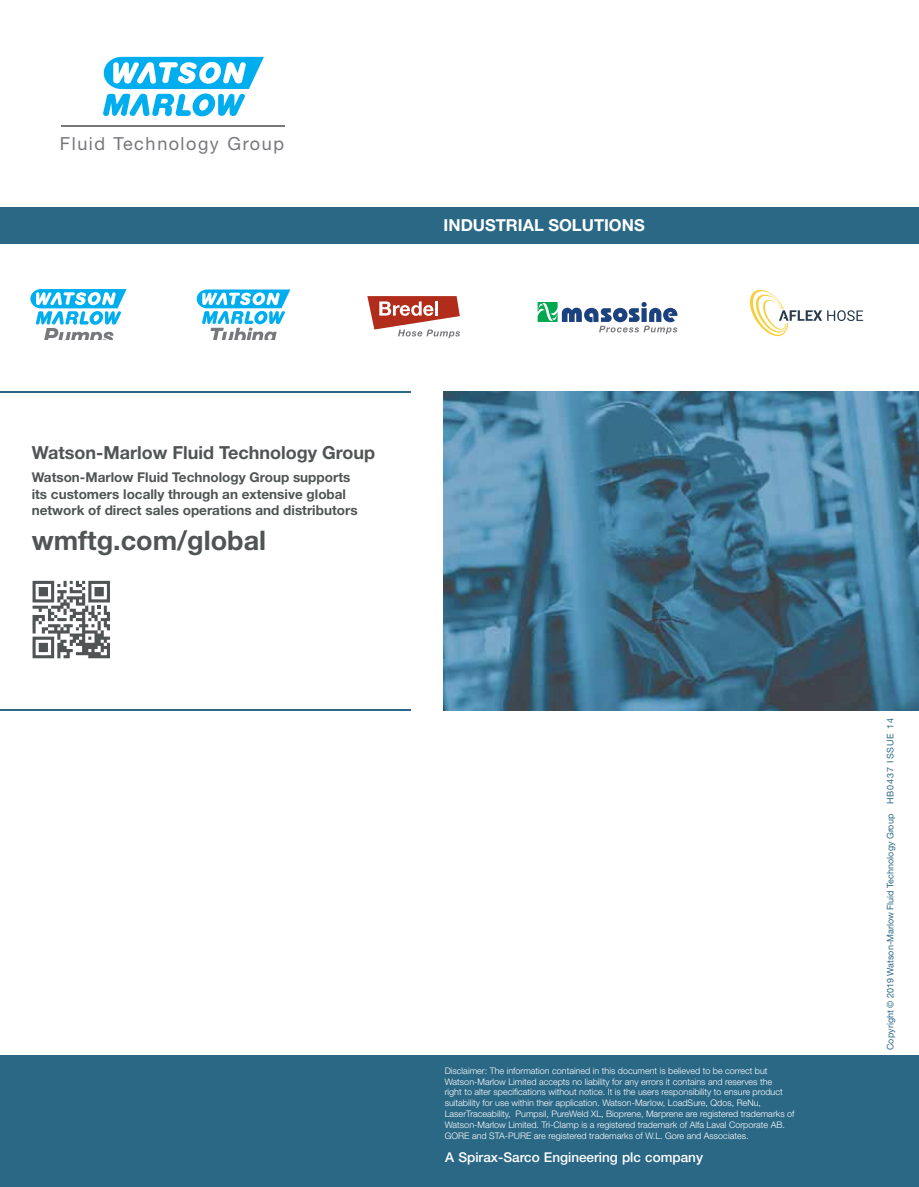
<style>
.page{position:relative;width:919px;height:1187px;background:#fff}
.page>*{position:absolute;margin:0;border:0;box-sizing:border-box;transform-origin:0 0}
.t1{font:700 27px "Helvetica Neue LT Std";color:#515455}
.t2{font:700 18px "Helvetica Neue LT Std";color:#515455}
.t3{font:18px "Helvetica Neue LT Std";letter-spacing:.08em;color:#77787b}
.t4{font:700 16.5px "Helvetica Neue LT Std";color:#fff}
.t5{font:700 13.5px/16.2px "Helvetica Neue LT Std";color:#515455}
.t6{font:500 13.5px "Helvetica Neue LT Std";color:#fff}
.t7{font:300 9px/10.8px "Helvetica Neue LT Std";color:#fff}
.t8{font:9px "Helvetica Neue LT Std";color:#2b6886}
</style>
<div class="page">
<div style="left:0;top:207px;width:918px;height:36px;background:#2b6886"></div>
<div style="left:0;top:1055px;width:918px;height:131px;background:#2b6886"></div>
<hr style="left:0;top:391px;width:411px;height:1px;background:#2b6886">
<hr style="left:0;top:709px;width:411px;height:1px;background:#2b6886">
<svg style="left:30px;top:289px;width:97px;height:50px"></svg>
<svg style="left:197px;top:289px;width:93px;height:50px"></svg>
<svg style="left:749px;top:290px;width:114px;height:46px"></svg>
<svg style="left:367px;top:296px;width:93px;height:42px"></svg>
<svg style="left:537px;top:302px;width:140px;height:32px"></svg>
<svg style="left:32px;top:580px;width:78px;height:78px"></svg>
<img style="left:443px;top:391px;width:475px;height:319px">
<hr style="left:61px;top:125px;width:223px;height:2px;background:#77787b">
<svg style="left:103px;top:57px;width:161px;height:59px"></svg>
<h2 class="t3" style="left:60px;top:132px;width:226px">Fluid Technology Group</h2>
<h3 class="t4" style="left:443px;top:215px;width:203px">INDUSTRIAL SOLUTIONS</h3>
<h2 class="t2" style="left:32px;top:441px;width:345px">Watson-Marlow Fluid Technology Group</h2>
<h3 class="t5" style="left:32px;top:469px;width:327px">Watson-Marlow Fluid Technology Group supports its customers locally through an extensive global network of direct sales operations and distributors</h3>
<h1 class="t1" style="left:32px;top:523px;width:236px">wmftg.com/global</h1>
<p class="t7" style="left:445px;top:1064px;width:351px">Disclaimer: The information contained in this document is believed to be correct but Watson-Marlow Limited accepts no liability for any errors it contains and reserves the<br>right to alter specifications without notice. It is the users responsibility to ensure product suitability for use within their application. Watson-Marlow, LoadSure, Qdos, ReNu, LaserTraceability, Pumpsil, PureWeld XL, Bioprene, Marprene are registered trademarks of Watson-Marlow Limited. Tri-Clamp is a registered trademark of Alfa Laval Corporate AB.<br>GORE and STA-PURE are registered trademarks of W.L. Gore and Associates.</p>
<h3 class="t6" style="left:445px;top:1149px;width:259px">A Spirax‑Sarco Engineering plc company</h3>
<p class="t8" style="left:884px;top:1049px;width:334px;rotate:-90deg">Copyright © 2019 Watson-Marlow Fluid Technology Group HB0437 ISSUE 14</p>
</div>
